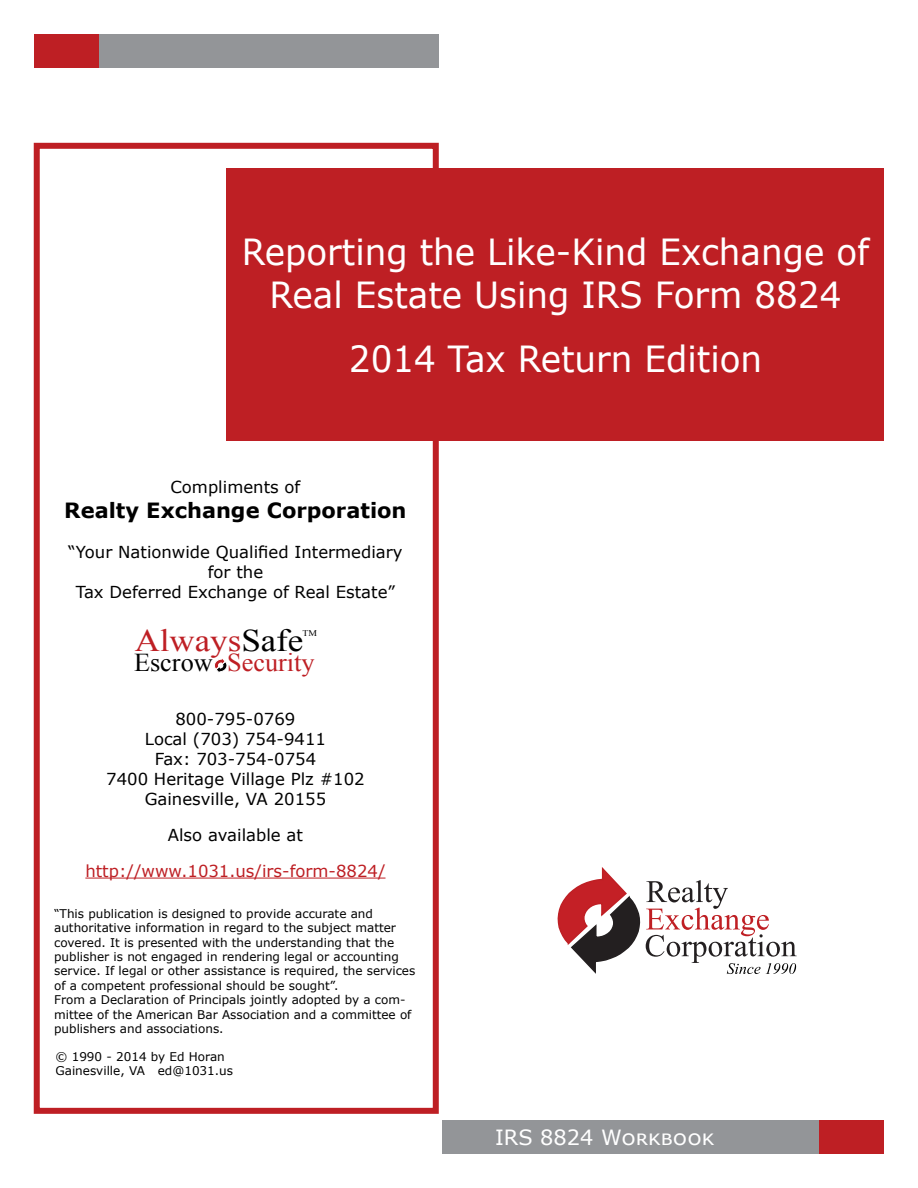
<style>
.page{position:relative;width:918px;height:1188px;background:#fff}
.page>*{position:absolute;margin:0;border:0;box-sizing:border-box;transform-origin:0 0}
.t1{font:36px/43.2px "Verdana";color:#fff;text-align:center;scale:.95 1}
.t2{font:31.5px "Times New Roman";color:#be1f24;scale:1.11 1}
.t3{font:25.65px "Times New Roman";color:#be1f24}
.t4{font:25.65px "Times New Roman";color:#000}
.t5{font:700 21px "Verdana";color:#000}
.t6{font:21px "Verdana";color:#fff}
.t7{font:16.5px/19.8px "Verdana";color:#000;text-align:center}
.t8{font:16.5px "Verdana";color:#be1f24}
.t9{font:12px/14.4px "Verdana";color:#000}
.t10{font:8.7px "Times New Roman";color:#000;scale:1.11 1}
.s1{color:#000}
</style>
<div class="page">
<div style="left:226px;top:168px;width:658px;height:273px;background:#be1f24"></div>
<div style="left:98px;top:34px;width:341px;height:34px;background:#939598"></div>
<div style="left:34px;top:34px;width:65px;height:34px;background:#be1f24"></div>
<div style="left:34px;top:143px;width:405px;height:971px;border:6px solid #be1f24"></div>
<div style="left:443px;top:1120px;width:377px;height:34px;background:#939598"></div>
<div style="left:819px;top:1120px;width:65px;height:34px;background:#be1f24"></div>
<hr style="left:85px;top:878px;width:301px;height:1px;background:#be1f24">
<svg style="left:214px;top:659px;width:13px;height:14px"></svg>
<svg style="left:557px;top:867px;width:240px;height:108px"></svg>
<h1 class="t1" style="left:242px;top:230px;width:662px">Reporting the Like-Kind Exchange of<br>Real Estate Using IRS Form 8824</h1>
<h1 class="t1" style="left:349px;top:337px;width:436px">2014 Tax Return Edition</h1>
<h3 class="t7" style="left:170px;top:477px;width:131px">Compliments of</h3>
<h3 class="t5" style="left:64px;top:496px;width:344px">Realty Exchange Corporation</h3>
<h3 class="t7" style="left:68px;top:542px;width:336px">“Your Nationwide Qualified Intermediary for the<br>Tax Deferred Exchange of Real Estate”</h3>
<h2 class="t2" style="left:135px;top:620px;width:153px">Always<span class="s1">Safe</span></h2>
<h3 class="t4" style="left:134px;top:646px;width:80px">Escrow</h3>
<h3 class="t3" style="left:227px;top:646px;width:89px">Security</h3>
<p class="t10" style="left:303px;top:627px;width:15px">TM</p>
<h3 class="t7" style="left:106px;top:709px;width:260px">800-795-0769<br>Local (703) 754-9411<br>Fax: 703-754-0754<br>7400 Heritage Village Plz #102<br>Gainesville, VA 20155</h3>
<h3 class="t7" style="left:168px;top:825px;width:137px">Also available at</h3>
<h3 class="t8" style="left:85px;top:859px;width:302px">http://www.1031.us/irs-form-8824/</h3>
<p class="t9" style="left:54px;top:906px;width:363px">“This publication is designed to provide accurate and authoritative information in regard to the subject matter covered. It is presented with the understanding that the publisher is not engaged in rendering legal or accounting service. If legal or other assistance is required, the services of a competent professional should be sought”.<br>From a Declaration of Principals jointly adopted by a com&shy;mittee of the American Bar Association and a committee of publishers and associations.</p>
<p class="t9" style="left:56px;top:1049px;width:179px">© 1990 - 2014 by Ed Horan<br>Gainesville, VA ed@1031.us</p>
<h3 class="t6" style="left:495px;top:1123px;width:221px">IRS 8824 Workbook</h3>
</div>
